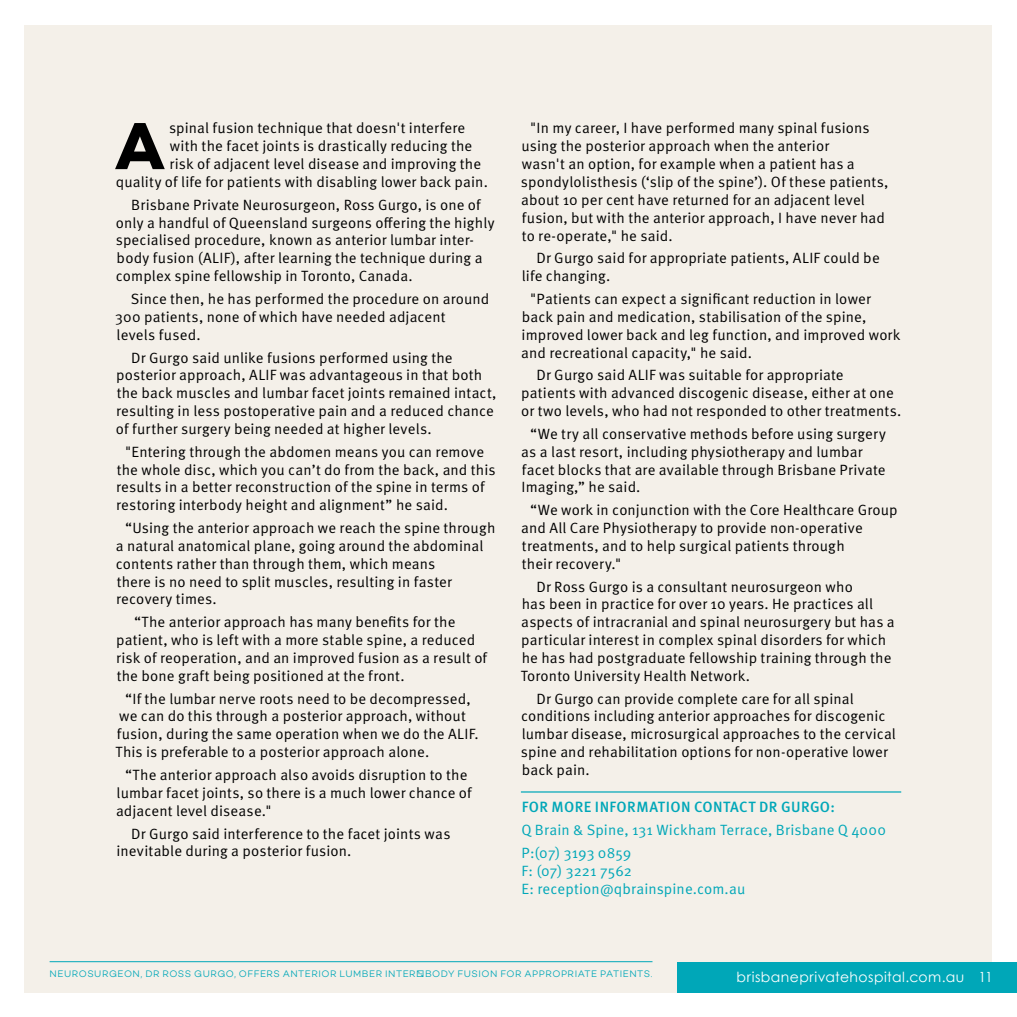
<style>
.page{position:relative;width:1017px;height:1017px;background:#fff}
.page>*{position:absolute;margin:0;border:0;box-sizing:border-box;transform-origin:0 0}
.t1{font:67.38px "Campton Bold DEMO";color:#000}
.t2{font:14.88px/17.8px "Meta Pro";letter-spacing:.01em;color:#000}
.t3{font:14.88px/22.8px "Meta Pro";letter-spacing:.005em;color:#00a7b8}
.t4{font:500 14.88px "Meta Pro";letter-spacing:.03em;color:#00a7b8}
.t5{font:14px "Century Gothic";letter-spacing:.03em;color:#fff}
.t6{font:9.62px "Campton Light DEMO";letter-spacing:.055em;color:#00a7b8}
</style>
<div class="page">
<div style="left:25px;top:25px;width:967px;height:967px;background:#f4f0e9"></div>
<hr style="left:50px;top:961px;width:602px;height:1px;background:#00a7b8">
<hr style="left:521px;top:791px;width:380px;height:2px;background:#00a7b8">
<div style="left:678px;top:962px;width:339px;height:30px;background:#00a7b8"></div>
<h1 class="t1" style="left:114px;top:107px;width:53px">A</h1>
<p class="t2" style="left:169px;top:120px;width:298px">spinal fusion technique that doesn't interfere</p>
<p class="t2" style="left:170px;top:138px;width:304px">with the facet joints is drastically reducing the</p>
<p class="t2" style="left:169px;top:156px;width:313px">risk of adjacent level disease and improving the</p>
<p class="t2" style="left:116px;top:173px;width:371px">quality of life for patients with disabling lower back pain.</p>
<p class="t2" style="left:116px;top:196px;width:380px;text-indent:15px">Brisbane Private Neurosurgeon, Ross Gurgo, is one of only a handful of Queensland surgeons offering the highly specialised procedure, known as anterior lumbar inter&shy;body fusion (ALIF), after learning the technique during a complex spine fellowship in Toronto, Canada.</p>
<p class="t2" style="left:115px;top:290px;width:376px;text-indent:16px">Since then, he has performed the procedure on around<br>300 patients, none of which have needed adjacent<br>levels fused.</p>
<p class="t2" style="left:116px;top:349px;width:382px;text-indent:15px">Dr Gurgo said unlike fusions performed using the posterior approach, ALIF was advantageous in that both the back muscles and lumbar facet joints remained intact, resulting in less postoperative pain and a reduced chance of further surgery being needed at higher levels.</p>
<p class="t2" style="left:116px;top:443px;width:381px;text-indent:9px">"Entering through the abdomen means you can remove the whole disc, which you can’t do from the back, and this results in a better reconstruction of the spine in terms of restoring interbody height and alignment” he said.</p>
<p class="t2" style="left:116px;top:519px;width:381px;text-indent:9px">“Using the anterior approach we reach the spine through a natural anatomical plane, going around the abdominal contents rather than through them, which means<br>there is no need to split muscles, resulting in faster recovery times.</p>
<p class="t2" style="left:116px;top:614px;width:373px;text-indent:18px">“The anterior approach has many benefits for the patient, who is left with a more stable spine, a reduced risk of reoperation, and an improved fusion as a result of the bone graft being positioned at the front.</p>
<p class="t2" style="left:115px;top:690px;width:363px;text-indent:10px">“If the lumbar nerve roots need to be decompressed, we can do this through a posterior approach, without fusion, during the same operation when we do the ALIF.<br>This is preferable to a posterior approach alone.</p>
<p class="t2" style="left:116px;top:766px;width:357px;text-indent:9px">“The anterior approach also avoids disruption to the lumbar facet joints, so there is a much lower chance of adjacent level disease."</p>
<p class="t2" style="left:116px;top:825px;width:336px;text-indent:15px">Dr Gurgo said interference to the facet joints was inevitable during a posterior fusion.</p>
<p class="t2" style="left:521px;top:120px;width:369px;text-indent:9px">"In my career, I have performed many spinal fusions using the posterior approach when the anterior<br>wasn't an option, for example when a patient has a spondylolisthesis (‘slip of the spine’). Of these patients, about 10 per cent have returned for an adjacent level fusion, but with the anterior approach, I have never had to re-operate," he said.</p>
<p class="t2" style="left:522px;top:250px;width:359px;text-indent:15px">Dr Gurgo said for appropriate patients, ALIF could be life changing.</p>
<p class="t2" style="left:521px;top:290px;width:381px;text-indent:9px">"Patients can expect a significant reduction in lower back pain and medication, stabilisation of the spine, improved lower back and leg function, and improved work and recreational capacity," he said.</p>
<p class="t2" style="left:521px;top:367px;width:380px;text-indent:15px">Dr Gurgo said ALIF was suitable for appropriate patients with advanced discogenic disease, either at one or two levels, who had not responded to other treatments.</p>
<p class="t2" style="left:521px;top:425px;width:366px;text-indent:9px">“We try all conservative methods before using surgery as a last resort, including physiotherapy and lumbar facet blocks that are available through Brisbane Private Imaging,” he said.</p>
<p class="t2" style="left:521px;top:502px;width:378px;text-indent:9px">“We work in conjunction with the Core Healthcare Group and All Care Physiotherapy to provide non-operative treatments, and to help surgical patients through<br>their recovery."</p>
<p class="t2" style="left:521px;top:578px;width:376px;text-indent:16px">Dr Ross Gurgo is a consultant neurosurgeon who<br>has been in practice for over 10 years. He practices all aspects of intracranial and spinal neurosurgery but has a particular interest in complex spinal disorders for which he has had postgraduate fellowship training through the Toronto University Health Network.</p>
<p class="t2" style="left:521px;top:690px;width:376px;text-indent:15px">Dr Gurgo can provide complete care for all spinal conditions including anterior approaches for discogenic lumbar disease, microsurgical approaches to the cervical spine and rehabilitation options for non-operative lower back pain.</p>
<p class="t4" style="left:522px;top:798px;width:315px">FOR MORE INFORMATION CONTACT DR GURGO:</p>
<p class="t3" style="left:521px;top:819px;width:366px">Q Brain &amp; Spine, 131 Wickham Terrace, Brisbane Q 4000<br>P:(07) 3193 0859</p>
<p class="t3" style="left:522px;top:862px;width:225px;line-height:17.8px">F: (07) 3221 7562<br>E: reception@qbrainspine.com.au</p>
<p class="t6" style="left:50px;top:969px;width:604px">NEUROSURGEON, DR ROSS GURGO, OFFERS ANTERIOR LUMBER INTER-BODY FUSION FOR APPROPRIATE PATIENTS.</p>
<p class="t5" style="left:737px;top:969px;width:258px">brisbaneprivatehospital.com.au 11</p>
</div>
